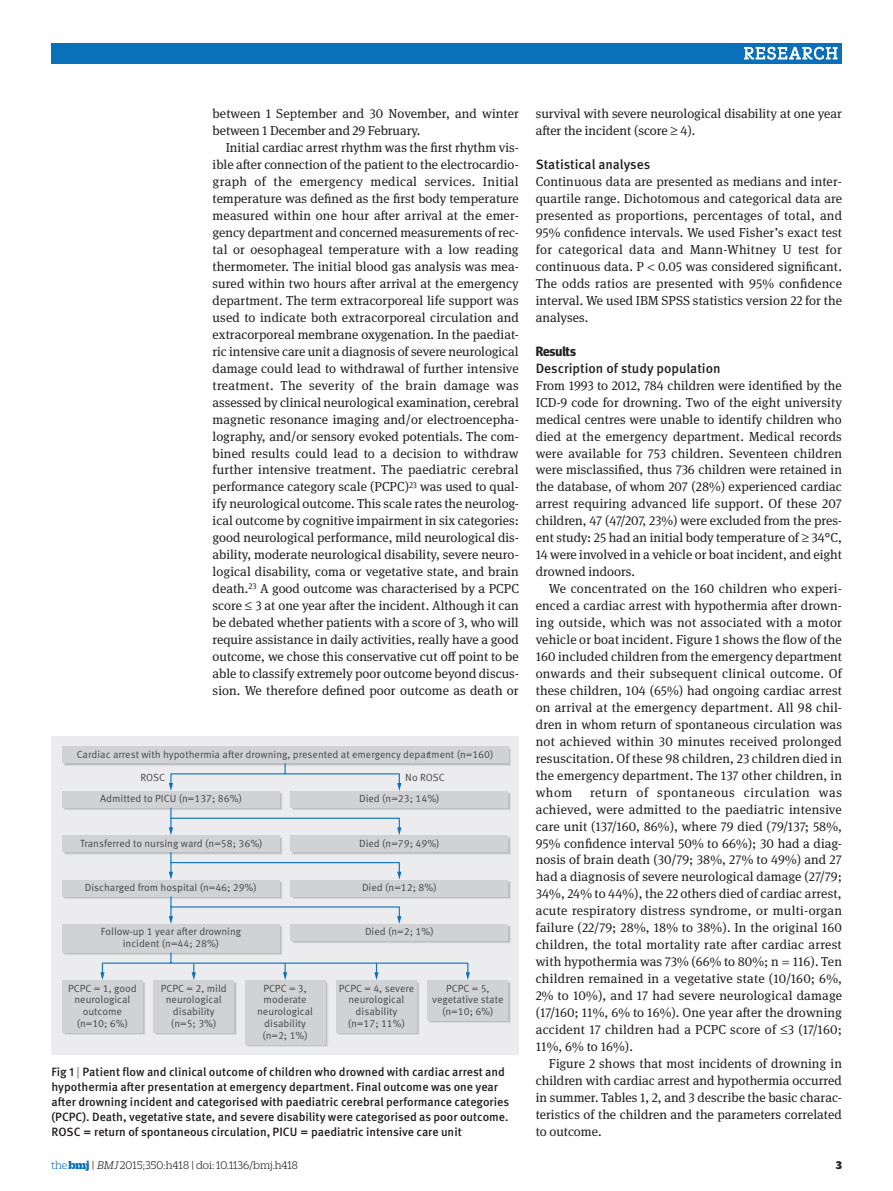
<style>
.page{position:relative;width:893px;height:1191px;background:#fff}
.page>*{position:absolute;margin:0;border:0;box-sizing:border-box;transform-origin:0 0}
.t1{font:500 13.5px "Meta Pro";color:#231f20}
.t2{font:700 13.5px "Meta Head OT";color:#231f20}
.t3{font:13.05px/17px "Meta Serif Pro";color:#231f20;text-align:justify}
.t4{font:500 12px/15px "Meta Pro";color:#231f20}
.t5{font:300 12px "Duplicate Slab";color:#231f20}
.t6{font:900 12px "Duplicate Slab";color:#231f20}
.t7{font:10.35px/11.9px "Meta Pro Normal";color:#464748;text-align:center}
.s1{font-weight:300}
.s2{color:#0970b9}
.s3{font-weight:900;color:#0970b9}
.s4{font-style:italic}
</style>
<div class="page">
<div style="left:51px;top:43px;width:791px;height:21px;background:#0970b9"></div>
<svg style="left:744px;top:46px;width:94px;height:14px"></svg>
<div style="left:51px;top:736px;width:468px;height:318px;background:#ececee"></div>
<svg style="left:401px;top:793px;width:110px;height:17px"></svg>
<div style="left:64px;top:792px;width:218px;height:18px;background:#d1d2d4;border:1px solid #dcdddf"></div>
<div style="left:64px;top:748px;width:447px;height:18px;background:#bcbdc0;border:1px solid #dcdddf"></div>
<div style="left:292px;top:837px;width:219px;height:17px;background:#bcbdc0"></div>
<div style="left:64px;top:837px;width:218px;height:17px;background:#bcbdc0"></div>
<svg style="left:401px;top:881px;width:110px;height:18px"></svg>
<div style="left:64px;top:881px;width:218px;height:18px;background:#d1d2d4;border:1px solid #dcdddf"></div>
<svg style="left:292px;top:926px;width:219px;height:17px"></svg>
<div style="left:64px;top:925px;width:218px;height:30px;background:#d1d2d4;border:1px solid #dcdddf"></div>
<svg style="left:64px;top:982px;width:81px;height:52px"></svg>
<div style="left:155px;top:982px;width:82px;height:52px;background:#bcbdc0;border:1px solid #dcdddf"></div>
<svg style="left:246px;top:982px;width:82px;height:64px"></svg>
<svg style="left:338px;top:982px;width:81px;height:52px"></svg>
<div style="left:429px;top:982px;width:82px;height:41px;background:linear-gradient(to right,#d1d2d4,#d1d2d4);border:1px solid #dcdddf"></div>
<div style="left:290px;top:791px;width:218px;height:16px;background:#d1d2d4"></div>
<div style="left:62px;top:791px;width:218px;height:16px;background:#d1d2d4"></div>
<div style="left:62px;top:746px;width:446px;height:17px;background:#d1d2d4"></div>
<svg style="left:169px;top:763px;width:232px;height:28px"></svg>
<div style="left:290px;top:835px;width:218px;height:17px;background:#d1d2d4"></div>
<div style="left:62px;top:835px;width:218px;height:17px;background:#d1d2d4"></div>
<svg style="left:169px;top:806px;width:232px;height:29px"></svg>
<div style="left:290px;top:879px;width:218px;height:17px;background:#d1d2d4"></div>
<div style="left:62px;top:879px;width:218px;height:17px;background:#d1d2d4"></div>
<svg style="left:169px;top:851px;width:232px;height:28px"></svg>
<div style="left:290px;top:924px;width:218px;height:16px;background:#d1d2d4"></div>
<div style="left:62px;top:924px;width:218px;height:28px;background:#d1d2d4"></div>
<svg style="left:169px;top:895px;width:232px;height:29px"></svg>
<div style="left:62px;top:980px;width:81px;height:52px;background:#d1d2d4"></div>
<div style="left:153px;top:980px;width:81px;height:52px;background:#d1d2d4"></div>
<div style="left:245px;top:980px;width:81px;height:64px;background:#d1d2d4"></div>
<div style="left:336px;top:980px;width:81px;height:52px;background:#d1d2d4"></div>
<div style="left:427px;top:980px;width:81px;height:40px;background:#d1d2d4"></div>
<svg style="left:100px;top:951px;width:370px;height:29px"></svg>
<p class="t3" style="left:213px;top:105px;width:308px">between 1 September and 30 November, and winter between 1 December and 29 February.</p>
<p class="t3" style="left:213px;top:139px;width:308px;text-indent:13px">Initial cardiac arrest rhythm was the first rhythm vis&shy;ible after connection of the patient to the electrocardio&shy;graph of the emergency medical services. Initial temperature was defined as the first body temperature measured within one hour after arrival at the emer&shy;gency department and concerned measurements of rec&shy;tal or oesophageal temperature with a low reading thermometer. The initial blood gas analysis was mea&shy;sured within two hours after arrival at the emergency department. The term extracorporeal life support was used to indicate both extracorporeal circulation and extracorporeal membrane oxygenation. In the paediat&shy;ric intensive care unit a diagnosis of severe neurological damage could lead to withdrawal of further intensive treatment. The severity of the brain damage was assessed by clinical neurological examination, cerebral magnetic resonance imaging and/or electroencepha&shy;lography, and/or sensory evoked potentials. The com&shy;bined results could lead to a decision to withdraw further intensive treatment. The paediatric cerebral performance category scale (PCPC)<sup>23</sup> was used to qual&shy;ify neurological outcome. This scale rates the neurolog&shy;ical outcome by cognitive impairment in six categories: good neurological performance, mild neurological dis&shy;ability, moderate neurological disability, severe neuro&shy;logical disability, coma or vegetative state, and brain death.<sup>23</sup> A good outcome was characterised by a PCPC score ≤ 3 at one year after the incident. Although it can be debated whether patients with a score of 3, who will require assistance in daily activities, really have a good outcome, we chose this conservative cut off point to be able to classify extremely poor outcome beyond discus&shy;sion. We therefore defined poor outcome as death or</p>
<p class="t7" style="left:77px;top:747px;width:418px">Cardiac arrest with hypothermia a-er drowning, presented at emergency department (n=160)</p>
<p class="t7" style="left:140px;top:771px;width:26px">ROSC</p>
<p class="t7" style="left:405px;top:771px;width:41px">No ROSC</p>
<p class="t7" style="left:100px;top:792px;width:143px">Admitted to PICU (n=137; 86%)</p>
<p class="t7" style="left:359px;top:792px;width:82px">Died (n=23; 14%)</p>
<p class="t7" style="left:80px;top:836px;width:184px">Transferred to nursing ward (n=58; 36%)</p>
<p class="t7" style="left:359px;top:836px;width:82px">Died (n=79; 49%)</p>
<p class="t7" style="left:85px;top:881px;width:173px">Discharged from hospital (n=46; 29%)</p>
<p class="t7" style="left:362px;top:881px;width:76px">Died (n=12; 8%)</p>
<p class="t7" style="left:101px;top:925px;width:142px">Follow-up 1 year a-er drowning</p>
<p class="t7" style="left:365px;top:925px;width:70px">Died (n=2; 1%)</p>
<p class="t7" style="left:123px;top:937px;width:98px">incident (n=44; 28%)</p>
<p class="t7" style="left:68px;top:981px;width:70px">PCPC = 1, good neurological outcome (n=10; 6%)</p>
<p class="t7" style="left:161px;top:981px;width:67px">PCPC = 2, mild neurological disability (n=5; 3%)</p>
<p class="t7" style="left:257px;top:981px;width:57px">PCPC = 3, moderate neurological disability (n=2; 1%)</p>
<p class="t7" style="left:339px;top:981px;width:77px">PCPC = 4, severe neurological disability<br>(n=17; 11%)</p>
<p class="t7" style="left:432px;top:981px;width:73px">PCPC = 5, vegetative state (n=10; 6%)</p>
<p class="t4" style="left:51px;top:1063px;width:459px">Fig 1 <span class="s1">|</span> Patient flow and clinical outcome of children who drowned with cardiac arrest and hypothermia after presentation at emergency department. Final outcome was one year after drowning incident and categorised with paediatric cerebral performance categories (PCPC). Death, vegetative state, and severe disability were categorised as poor outcome.<br>ROSC = return of spontaneous circulation, PI CU = paediatric intensive care unit</p>
<p class="t3" style="left:536px;top:105px;width:308px">survival with severe neurological disability at one year after the incident (score ≥ 4).</p>
<p class="t1" style="left:536px;top:154px;width:116px">Statistical analyses</p>
<p class="t3" style="left:536px;top:172px;width:308px">Continuous data are presented as medians and inter&shy;quartile range. Dichotomous and categorical data are presented as proportions, percentages of total, and 95% confidence intervals. We used Fisher’s exact test for categorical data and Mann-Whitney U test for continuous data. P 0.05 was considered significant.<br>The odds ratios are presented with 95% confidence interval. We used IBM SPSS statistics version 22 for the analyses.</p>
<p class="t2" style="left:536px;top:343px;width:42px">Results</p>
<p class="t1" style="left:536px;top:357px;width:186px">Description of study population</p>
<p class="t3" style="left:536px;top:376px;width:308px">From 1993 to 2012, 784 children were identified by the ICD-9 code for drowning. Two of the eight university medical centres were unable to identify children who died at the emergency department. Medical records were available for 753 children. Seventeen children were misclassified, thus 736 children were retained in the database, of whom 207 (28%) experienced cardiac arrest requiring advanced life support. Of these 207 children, 47 (47/207, 23%) were excluded from the pres&shy;ent study: 25 had an initial body temperature of ≥ 34°C, 14 were involved in a vehicle or boat incident, and eight drowned indoors.</p>
<p class="t3" style="left:536px;top:579px;width:308px;text-indent:13px">We concentrated on the 160 children who experi&shy;enced a cardiac arrest with hypothermia after drown&shy;ing outside, which was not associated with a motor vehicle or boat incident. Figure 1 shows the flow of the 160 included children from the emergency department onwards and their subsequent clinical outcome. Of these children, 104 (65%) had ongoing cardiac arrest on arrival at the emergency department. All 98 chil&shy;dren in whom return of spontaneous circulation was not achieved within 30 minutes received prolonged resuscitation. Of these 98 children, 23 children died in the emergency department. The 137 other children, in whom</p>
<p class="t3" style="left:536px;top:783px;width:308px;text-indent:54px">return of spontaneous circulation was achieved, were admitted to the paediatric intensive care unit (137/160, 86%), where 79 died (79/137; 58%, 95% confidence interval 50% to 66%); 30 had a diag&shy;nosis of brain death (30/79; 38%, 27% to 49%) and 27 had a diagnosis of severe neurological damage (27/79; 34%, 24% to 44%), the 22 others died of cardiac arrest, acute respiratory distress syndrome, or multi-organ failure (22/79; 28%, 18% to 38%). In the original 160 children, the total mortality rate after cardiac arrest with hypothermia was 73% (66% to 80%; n 116). Ten children remained in a vegetative state (10/160; 6%, 2% to 10%), and 17 had severe neurological damage (17/160; 11%, 6% to 16%). One year after the drowning accident 17 children had a PCPC score of ≤3 (17/160; 11%, 6% to 16%).</p>
<p class="t3" style="left:536px;top:1054px;width:308px;text-indent:13px">Figure 2 shows that most incidents of drowning in children with cardiac arrest and hypothermia occurred in summer. Tables 1, 2, and 3 describe the basic charac&shy;teristics of the children and the parameters correlated to outcome.</p>
<p class="t5" style="left:51px;top:1158px;width:248px"><span class="s2">the</span> <span class="s3">bmj</span> | <span class="s4">BMJ</span> 2015;350:h418 | doi: 10.1136/bmj.h418</p>
<p class="t6" style="left:836px;top:1157px;width:8px">3</p>
</div>
